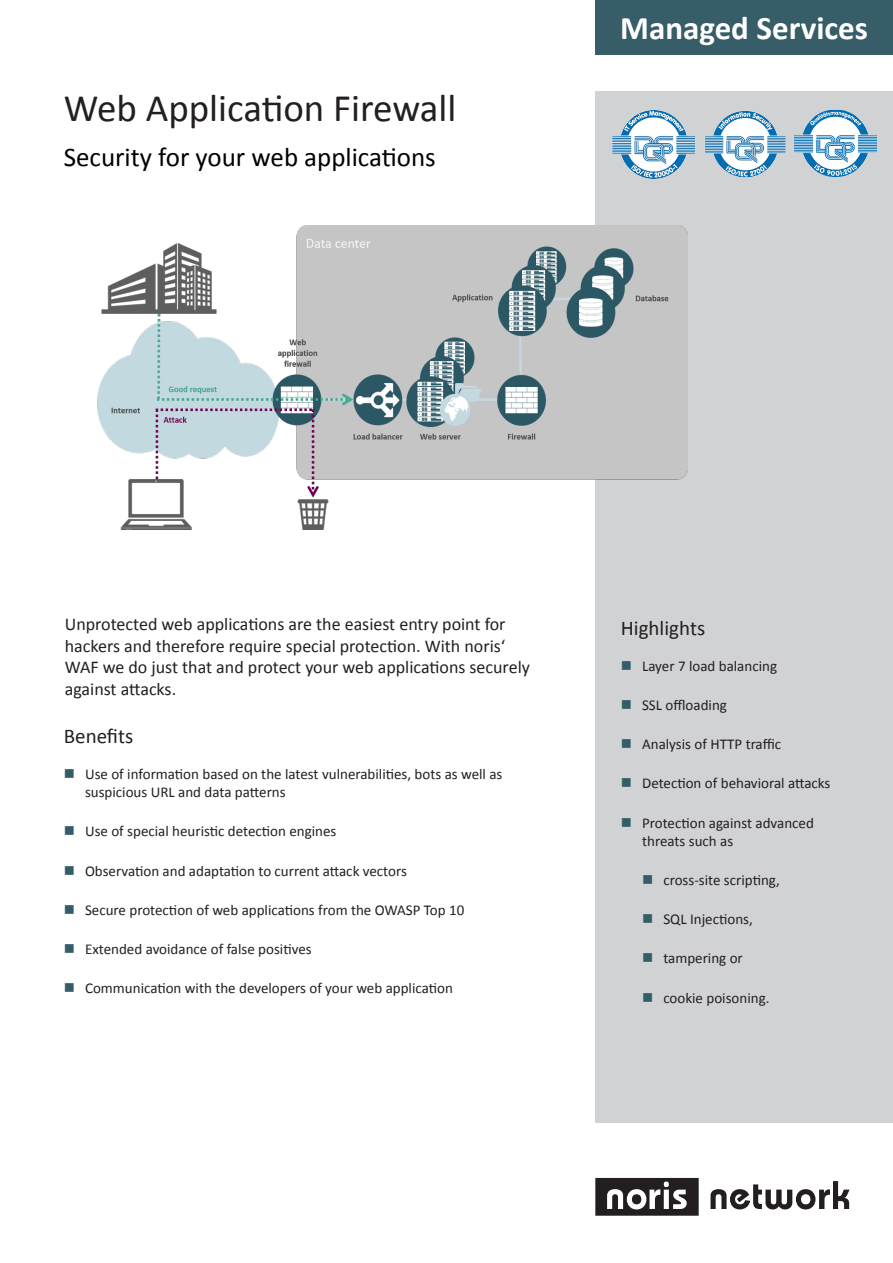
<style>
.page{position:relative;width:893px;height:1263px;background:#fff}
.page>*{position:absolute;margin:0;border:0;box-sizing:border-box;transform-origin:0 0}
.t1{font:39px "Calibri";color:#231f20}
.t2{font:700 33px "Calibri";color:#fff}
.t3{font:27px "Calibri";color:#000}
.t4{font:21px "Calibri";color:#231f20}
.t5{font:18px/21.6px "Calibri";color:#231f20}
.t6{font:15px/18px "Calibri";color:#231f20}
</style>
<div class="page">
<div style="left:595px;top:92px;width:298px;height:1031px;background:#d1d2d4"></div>
<div style="left:595px;top:0;width:298px;height:54px;background:#375d68"></div>
<svg style="left:710px;top:1181px;width:139px;height:28px"></svg>
<svg style="left:595px;top:1178px;width:104px;height:38px"></svg>
<img style="left:97px;top:225px;width:590px;height:304px">
<img style="left:795px;top:109px;width:81px;height:68px">
<img style="left:705px;top:111px;width:81px;height:67px">
<img style="left:612px;top:110px;width:83px;height:68px">
<p class="t1" style="left:64px;top:81px;width:394px">Web Application Firewall</p>
<p class="t3" style="left:64px;top:138px;width:374px">Security for your web applications</p>
<p class="t2" style="left:620px;top:5px;width:249px">Managed Services</p>
<p class="t5" style="left:65px;top:613px;width:467px">Unprotected web applications are the easiest entry point for hackers and therefore require special protection. With noris‘ WAF we do just that and protect your web applications securely against attacks.</p>
<p class="t4" style="left:64px;top:721px;width:71px">Benefits</p>
<p class="t6" style="left:85px;top:765px;width:419px">Use of information based on the latest vulnerabilities, bots as well as suspicious URL and data patterns</p>
<p class="t6" style="left:85px;top:822px;width:253px">Use of special heuristic detection engines</p>
<p class="t6" style="left:85px;top:861px;width:323px">Observation and adaptation to current attack vectors</p>
<p class="t6" style="left:85px;top:900px;width:381px">Secure protection of web applications from the OWASP Top 10</p>
<p class="t6" style="left:85px;top:940px;width:228px">Extended avoidance of false positives</p>
<p class="t6" style="left:85px;top:979px;width:369px">Communication with the developers of your web application</p>
<p class="t4" style="left:621px;top:613px;width:86px">Highlights</p>
<p class="t6" style="left:642px;top:656px;width:136px">Layer 7 load balancing</p>
<p class="t6" style="left:642px;top:695px;width:86px">SSL offloading</p>
<p class="t6" style="left:642px;top:735px;width:141px">Analysis of HTTP traffic</p>
<p class="t6" style="left:642px;top:774px;width:190px">Detection of behavioral attacks</p>
<p class="t6" style="left:642px;top:813px;width:173px">Protection against advanced threats such as</p>
<p class="t6" style="left:663px;top:870px;width:118px">cross-site scripting,</p>
<p class="t6" style="left:663px;top:910px;width:91px">SQL Injections,</p>
<p class="t6" style="left:663px;top:949px;width:81px">tampering or</p>
<p class="t6" style="left:663px;top:988px;width:108px">cookie poisoning.</p>
</div>
